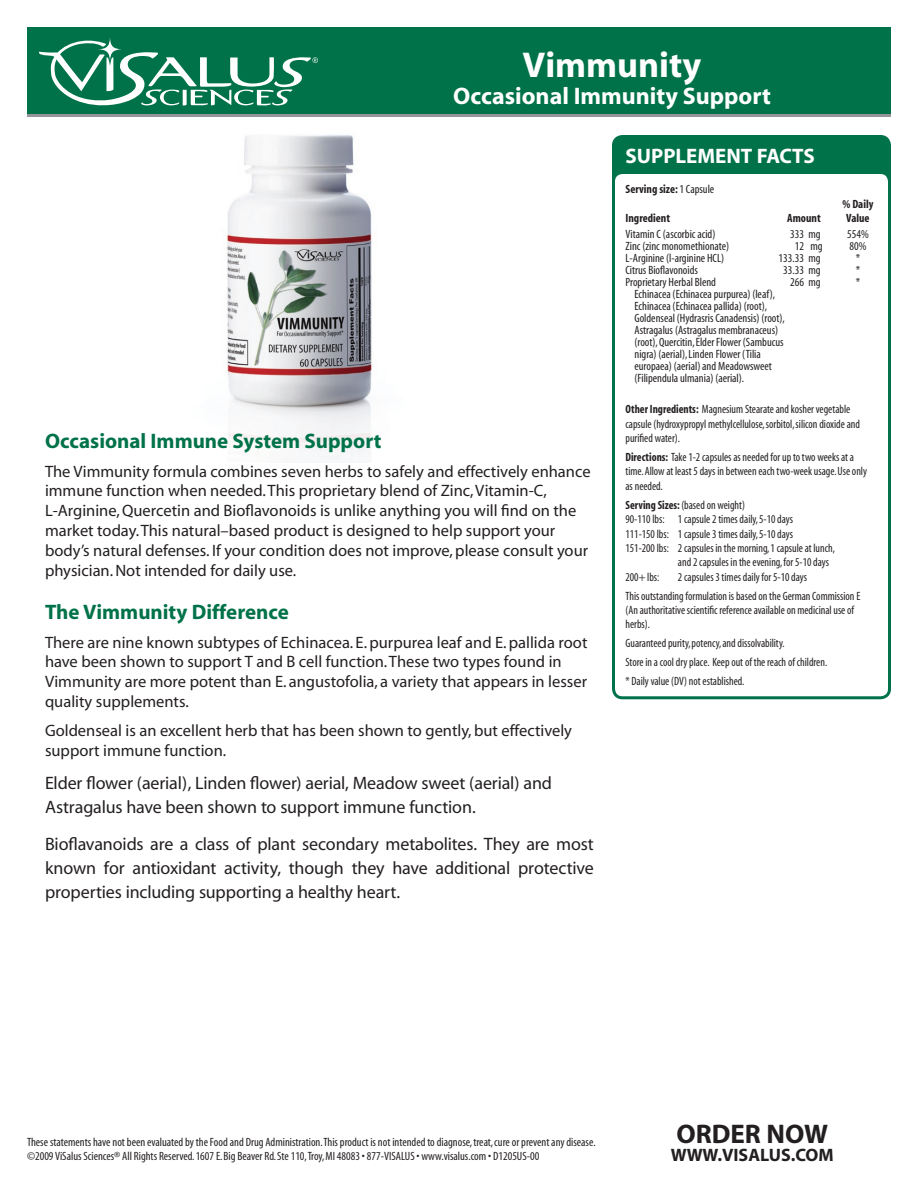
<style>
.page{position:relative;width:918px;height:1188px;background:#fff}
.page>*{position:absolute;margin:0;border:0;box-sizing:border-box;transform-origin:0 0}
.t1{font:700 36px "Myriad";color:#fff}
.t2{font:700 27px "Myriad";color:#231f20}
.t3{font:700 24px "Myriad";color:#fff}
.t4{font:700 21px "Myriad";color:#007249}
.t5{font:700 21px "Myriad";color:#fff}
.t6{font:18px/24px "Myriad";letter-spacing:-.005em;color:#231f20}
.t7{font:700 18px "Myriad";color:#231f20}
.t8{font:16.5px/19.8px "Myriad";color:#231f20}
.t9{font:condensed 12px/14.4px "Myriad";color:#231f20;scale:.95 1}
.t10{font:condensed 12px/12px "Myriad";color:#231f20}
.t11{font:700 condensed 12px "Myriad";color:#231f20}
.s1{font-weight:400}
.s2{font-weight:700}
</style>
<div class="page">
<div style="left:27px;top:27px;width:864px;height:90px;background:#007249"></div>
<svg style="left:39px;top:38px;width:279px;height:68px"></svg>
<hr style="left:27px;top:114px;width:864px;height:3px;background:#939598">
<div style="left:614px;top:136px;width:276px;height:99px;background:#007249;border-radius:9px"></div>
<div style="left:612px;top:135px;width:279px;height:101px;border:3px solid #007249;border-radius:9px"></div>
<div style="left:614px;top:172px;width:276px;height:526px;background:#fff;border-radius:9px"></div>
<div style="left:612px;top:171px;width:279px;height:528px;border:3px solid #007249;border-radius:9px"></div>
<img style="left:227px;top:135px;width:145px;height:323px">
<h1 class="t1" style="left:523px;top:47px;width:180px">Vimmunity</h1>
<h3 class="t3" style="left:453px;top:84px;width:319px">Occasional Immunity Support</h3>
<h3 class="t4" style="left:45px;top:430px;width:338px">Occasional Immune System Support</h3>
<p class="t8" style="left:45px;top:462px;width:547px">The Vimmunity formula combines seven herbs to safely and effectively enhance immune function when needed. This proprietary blend of Zinc, Vitamin-C, L-Arginine, Quercetin and Bioflavonoids is unlike anything you will find on the market today. This natural–based product is designed to help support your body’s natural defenses. If your condition does not improve, please consult your physician. Not intended for daily use.</p>
<h3 class="t4" style="left:45px;top:601px;width:245px">The Vimmunity Difference</h3>
<p class="t8" style="left:45px;top:633px;width:544px">There are nine known subtypes of Echinacea. E. purpurea leaf and E. pallida root have been shown to support T and B cell function. These two types found in Vimmunity are more potent than E. angustofolia, a variety that appears in lesser quality supplements.</p>
<h3 class="t8" style="left:45px;top:721px;width:529px">Goldenseal is an excellent herb that has been shown to gently, but effectively support immune function.</h3>
<h3 class="t6" style="left:45px;top:771px;width:509px">Elder flower (aerial), Linden flower) aerial, Meadow sweet (aerial) and<br>Astragalus have been shown to support immune function.</h3>
<h3 class="t6" style="left:45px;top:833px;width:550px;text-align:justify">Bioflavanoids are a class of plant secondary metabolites. They are most known for antioxidant activity, though they have additional protective properties including supporting a healthy heart.</h3>
<h3 class="t5" style="left:626px;top:145px;width:191px">SUPPLEMENT FACTS</h3>
<p class="t11" style="left:626px;top:183px;width:90px">Serving size: <span class="s1">1 Capsule</span></p>
<p class="t11" style="left:843px;top:198px;width:32px">% Daily</p>
<p class="t11" style="left:626px;top:212px;width:46px">Ingredient</p>
<p class="t11" style="left:787px;top:212px;width:35px">Amount</p>
<p class="t11" style="left:846px;top:212px;width:25px">Value</p>
<p class="t10" style="left:626px;top:229px;width:91px">Vitamin C (ascorbic acid)</p>
<p class="t10" style="left:790px;top:229px;width:32px">333 mg</p>
<p class="t10" style="left:847px;top:229px;width:23px">554%</p>
<p class="t10" style="left:626px;top:241px;width:105px">Zinc (zinc monomethionate)</p>
<p class="t10" style="left:795px;top:241px;width:29px">12 mg</p>
<p class="t10" style="left:850px;top:241px;width:18px">80%</p>
<p class="t10" style="left:626px;top:253px;width:100px">L-Arginine (l-arginine HCL)</p>
<p class="t10" style="left:779px;top:253px;width:44px">133.33 mg</p>
<p class="t10" style="left:856px;top:253px;width:6px">*</p>
<p class="t10" style="left:626px;top:265px;width:74px">Citrus Bioflavonoids</p>
<p class="t10" style="left:783px;top:265px;width:39px">33.33 mg</p>
<p class="t10" style="left:856px;top:265px;width:6px">*</p>
<p class="t10" style="left:626px;top:277px;width:92px">Proprietary Herbal Blend</p>
<p class="t10" style="left:790px;top:277px;width:32px">266 mg</p>
<p class="t10" style="left:856px;top:277px;width:6px">*</p>
<p class="t10" style="left:634px;top:289px;width:152px">Echinacea (Echinacea purpurea) (leaf), Echinacea (Echinacea pallida) (root), Goldenseal (Hydrasris Canadensis) (root), Astragalus (Astragalus membranaceus) (root), Quercitin, Elder Flower (Sambucus nigra) (aerial), Linden Flower (Tilia europaea) (aerial) and Meadowsweet (Filipendula ulmania) (aerial).</p>
<p class="t9" style="left:626px;top:403px;width:248px"><span class="s2">Other Ingredients:</span> Magnesium Stearate and kosher vegetable capsule (hydroxypropyl methylcellulose, sorbitol, silicon dioxide and purified water).</p>
<p class="t9" style="left:626px;top:450px;width:256px"><span class="s2">Directions:</span> Take 1-2 capsules as needed for up to two weeks at a time. Allow at least 5 days in between each two-week usage. Use only as needed.</p>
<p class="t9" style="left:626px;top:498px;width:127px"><span class="s2">Serving Sizes:</span> (based on weight)</p>
<p class="t9" style="left:626px;top:513px;width:178px">90-110 lbs: 1 capsule 2 times daily, 5-10 days</p>
<p class="t9" style="left:626px;top:527px;width:178px">111-150 lbs: 1 capsule 3 times daily, 5-10 days</p>
<p class="t9" style="left:626px;top:541px;width:222px">151-200 lbs: 2 capsules in the morning, 1 capsule at lunch,</p>
<p class="t9" style="left:678px;top:556px;width:161px">and 2 capsules in the evening, for 5-10 days</p>
<p class="t9" style="left:626px;top:570px;width:37px">200+ lbs:</p>
<p class="t9" style="left:626px;top:568px;width:249px;line-height:18.9px;text-align:center">2 capsules 3 times daily for 5-10 days<br>This outstanding formulation is based on the German Commission E</p>
<p class="t9" style="left:626px;top:603px;width:242px">(An authoritative scientific reference available on medicinal use of herbs).</p>
<p class="t9" style="left:626px;top:634px;width:214px;line-height:18.9px">Guaranteed purity, potency, and dissolvability.<br>Store in a cool dry place. Keep out of the reach of children. * Daily value (DV) not established.</p>
<p class="t10" style="left:27px;top:1135px;width:570px;line-height:14.4px">These statements have not been evaluated by the Food and Drug Administration.This product is not intended to diagnose, treat, cure or prevent any disease. ©2009 ViSalus Sciences® All Rights Reserved. 1607 E. Big Beaver Rd. Ste 110, Troy, MI 48083 • 877-VISALUS • www.visalus.com • D1205US-00</p>
<h2 class="t2" style="left:676px;top:1120px;width:153px">ORDER NOW</h2>
<h3 class="t7" style="left:671px;top:1146px;width:165px">WWW.VISALUS.COM</h3>
</div>
